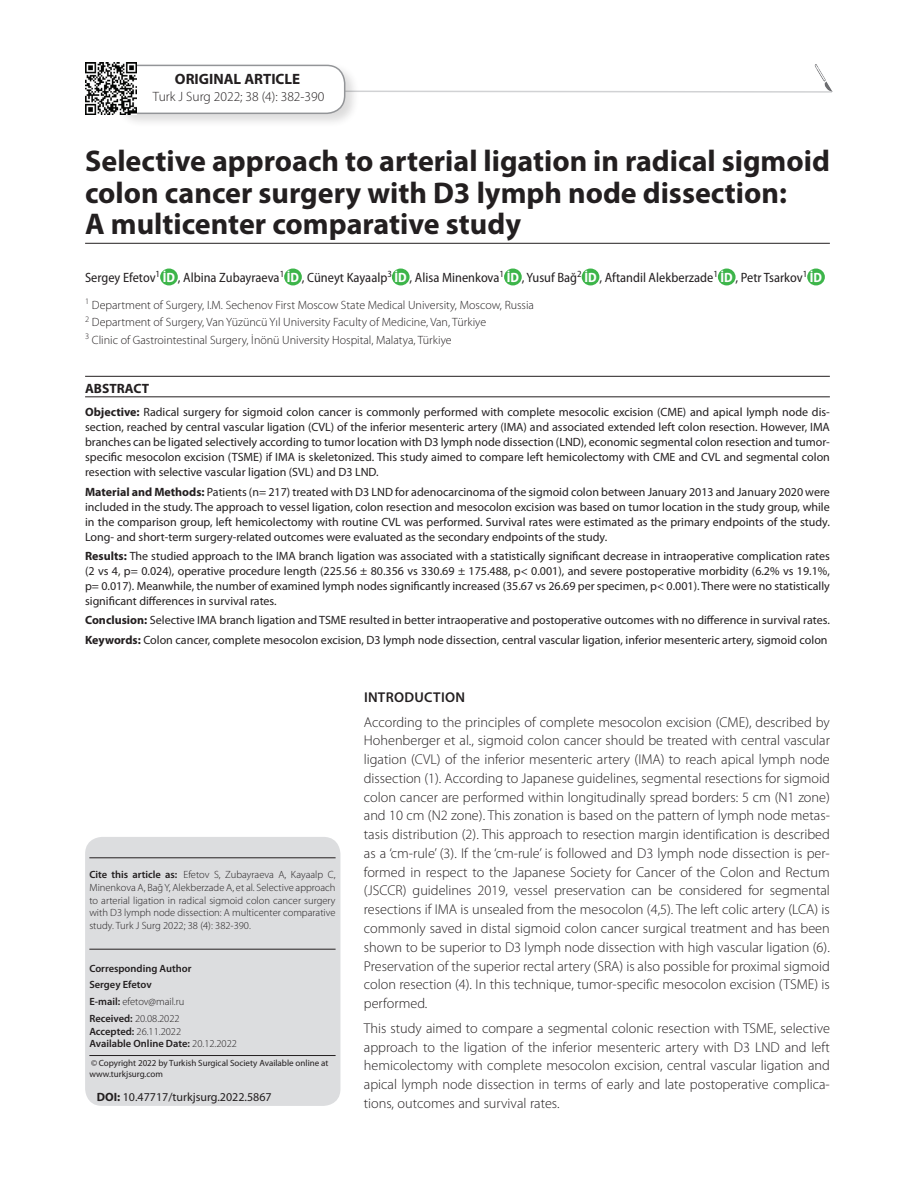
<style>
.page{position:relative;width:915px;height:1191px;background:#fff}
.page>*{position:absolute;margin:0;border:0;box-sizing:border-box;transform-origin:0 0}
.t1{font:700 30px/31.5px "Myriad Pro";color:#231f20}
.t2{font:700 15px "Myriad Pro";color:#231f20}
.t3{font:300 14.25px/18.8px "Myriad Pro";color:#231f20;text-align:justify}
.t4{font:600 14.25px "Myriad Pro";letter-spacing:.02em;color:#231f20}
.t5{font:semi-condensed 13.5px "Myriad Pro";color:#231f20}
.t6{font:300 13.5px "Myriad Pro";color:#231f20}
.t7{font:700 13.5px "Myriad Pro";color:#231f20}
.t8{font:12px/15px "Myriad Pro";color:#231f20;text-align:justify}
.t9{font:300 12px/17.7px "Myriad Pro";color:#231f20}
.t10{font:300 10.5px/12.8px "Myriad Pro";color:#231f20;text-align:justify}
.t11{font:600 10.5px/15.6px "Myriad Pro";color:#231f20}
.t12{font:9px/10.5px "Myriad Pro";color:#231f20}
.s1{font-weight:700;color:#fff}
.s2{font-weight:700}
.s3{font-weight:600}
.s4{font-weight:300}
</style>
<div class="page">
<svg style="left:359px;top:90px;width:474px;height:3px"></svg>
<div style="left:113px;top:62px;width:246px;height:66px;background:#231f20;opacity:.16"></div>
<div style="left:116px;top:65px;width:228px;height:48px;background:#fff;border-radius:18px"></div>
<div style="left:115px;top:65px;width:230px;height:49px;border:2px solid #939598;border-radius:18px"></div>
<div style="left:160px;top:268px;width:18px;height:17px;background:#3db54a;border-radius:50%"></div>
<div style="left:284px;top:268px;width:18px;height:17px;background:#3db54a;border-radius:50%"></div>
<div style="left:392px;top:268px;width:17px;height:17px;background:#3db54a;border-radius:50%"></div>
<div style="left:504px;top:268px;width:17px;height:17px;background:#3db54a;border-radius:50%"></div>
<div style="left:581px;top:268px;width:18px;height:17px;background:#3db54a;border-radius:50%"></div>
<div style="left:717px;top:268px;width:18px;height:17px;background:#3db54a;border-radius:50%"></div>
<div style="left:806px;top:268px;width:18px;height:17px;background:#3db54a;border-radius:50%"></div>
<hr style="left:85px;top:243px;width:744px;height:1px;background:#231f20">
<img style="left:85px;top:63px;width:51px;height:51px">
<div style="left:85px;top:837px;width:255px;height:269px;background:#dcdddf;border-radius:17px"></div>
<hr style="left:89px;top:857px;width:246px;height:1px;background:#231f20">
<hr style="left:89px;top:948px;width:246px;height:1px;background:#231f20">
<hr style="left:89px;top:1055px;width:246px;height:1px;background:#231f20">
<hr style="left:85px;top:396px;width:744px;height:1px;background:#231f20">
<hr style="left:85px;top:376px;width:744px;height:1px;background:#231f20">
<img style="left:814px;top:64px;width:17px;height:27px">
<p class="t2" style="left:175px;top:71px;width:127px">ORIGINAL ARTICLE</p>
<p class="t6" style="left:153px;top:89px;width:173px">Turk J Surg 2022; 38 (4): 382-390</p>
<h1 class="t1" style="left:85px;top:146px;width:746px">Selective approach to arterial ligation in radical sigmoid colon cancer surgery with D3 lymph node dissection:<br>A multicenter comparative study</h1>
<p class="t5" style="left:85px;top:270px;width:738px">Sergey Efetov<sup>1</sup> <span class="s1">İD</span> , Albina Zubayraeva<sup>1</sup> <span class="s1">İD</span> , Cüneyt Kayaalp<sup>3</sup> <span class="s1">İD</span> , Alisa Minenkova<sup>1</sup> <span class="s1">İD</span> , Yusuf Bağ<sup>2</sup> <span class="s1">İD</span> , Aftandil Alekberzade<sup>1</sup> <span class="s1">İD</span> , Petr Tsarkov<sup>1</sup> <span class="s1">İD</span></p>
<p class="t9" style="left:85px;top:296px;width:450px"><sup>1</sup> Department of Surgery, I.M. Sechenov First Moscow State Medical University, Moscow, Russia<br><sup>2</sup> Department of Surgery, Van Yüzüncü Yıl University Faculty of Medicine, Van, Türkiye<br><sup>3</sup> Clinic of Gastrointestinal Surgery, İnönü University Hospital, Malatya, Türkiye</p>
<p class="t7" style="left:85px;top:381px;width:65px">ABSTRACT</p>
<p class="t8" style="left:85px;top:405px;width:746px"><span class="s2">Objective:</span> Radical surgery for sigmoid colon cancer is commonly performed with complete mesocolic excision (CME) and apical lymph node dis&shy;section, reached by central vascular ligation (CVL) of the inferior mesenteric artery (IMA) and associated extended left colon resection. However, IMA branches can be ligated selectively according to tumor location with D3 lymph node dissection (LND), economic segmental colon resection and tumor&shy;specific mesocolon excision (TSME) if IMA is skeletonized. This study aimed to compare left hemicolectomy with CME and CVL and segmental colon resection with selective vascular ligation (SVL) and D3 LND.</p>
<p class="t8" style="left:85px;top:484px;width:746px"><span class="s2">Material and Methods:</span> Patients (n= 217) treated with D3 LND for adenocarcinoma of the sigmoid colon between January 2013 and January 2020 were included in the study. The approach to vessel ligation, colon resection and mesocolon excision was based on tumor location in the study group, while in the comparison group, left hemicolectomy with routine CVL was performed. Survival rates were estimated as the primary endpoints of the study.<br>Long- and short-term surgery-related outcomes were evaluated as the secondary endpoints of the study.</p>
<p class="t8" style="left:85px;top:549px;width:746px"><span class="s2">Results:</span> The studied approach to the IMA branch ligation was associated with a statistically significant decrease in intraoperative complication rates (2 vs 4, p= 0.024), operative procedure length (225.56 ± 80.356 vs 330.69 ± 175.488, p&lt; 0.001), and severe postoperative morbidity (6.2% vs 19.1%, p= 0.017). Meanwhile, the number of examined lymph nodes significantly increased (35.67 vs 26.69 per specimen, p&lt; 0.001). There were no statistically significant differences in survival rates.</p>
<p class="t8" style="left:85px;top:611px;width:746px;line-height:19.2px"><span class="s2">Conclusion:</span> Selective IMA branch ligation and TSME resulted in better intraoperative and postoperative outcomes with no difference in survival rates.<br><span class="s2">Keywords:</span> Colon cancer, complete mesocolon excision, D3 lymph node dissection, central vascular ligation, inferior mesenteric artery, sigmoid colon</p>
<p class="t10" style="left:89px;top:868px;width:248px"><span class="s3">Cite this article as:</span> Efetov S, Zubayraeva A, Kayaalp C, Minenkova A, Bağ Y, Alekberzade A, et al. Selective approach to arterial ligation in radical sigmoid colon cancer surgery with D3 lymph node dissection: A multicenter comparative study. Turk J Surg 2022; 38 (4): 382-390.</p>
<p class="t11" style="left:89px;top:961px;width:104px">Corresponding Author<br>Sergey Efetov</p>
<p class="t10" style="left:89px;top:993px;width:96px;line-height:17px"><span class="s3">E-mail:</span> efetov@mail.ru<br><span class="s3">Received:</span> 20.08.2022</p>
<p class="t11" style="left:89px;top:1025px;width:149px;line-height:12.8px">Accepted: <span class="s4">26.11.2022<br></span>Available Online Date: <span class="s4">20.12.2022</span></p>
<p class="t12" style="left:89px;top:1058px;width:240px">©Copyright 2022 by Turkish Surgical Society Available online at www.turkjsurg.com</p>
<p class="t8" style="left:97px;top:1089px;width:176px"><span class="s2">DOI:</span> 10.47717/turkjsurg.2022.5867</p>
<p class="t4" style="left:364px;top:689px;width:32px">Introd</p>
<p class="t4" style="left:414px;top:689px;width:52px">uctIon</p>
<p class="t3" style="left:364px;top:712px;width:467px">According to the principles of complete mesocolon excision (CME), described by Hohenberger et al., sigmoid colon cancer should be treated with central vascular ligation (CVL) of the inferior mesenteric artery (IMA) to reach apical lymph node dissection (1). According to Japanese guidelines, segmental resections for sigmoid colon cancer are performed within longitudinally spread borders: 5 cm (N1 zone) and 10 cm (N2 zone). This zonation is based on the pattern of lymph node metas&shy;tasis distribution (2). This approach to resection margin identification is described as a ‘cm-rule’ (3). If the ‘cm-rule’ is followed and D3 lymph node dissection is per&shy;formed in respect to the Japanese Society for Cancer of the Colon and Rectum (JSCCR) guidelines 2019, vessel preservation can be considered for segmental resections if IMA is unsealed from the mesocolon (4,5). The left colic artery (LCA) is commonly saved in distal sigmoid colon cancer surgical treatment and has been shown to be superior to D3 lymph node dissection with high vascular ligation (6).<br>Preservation of the superior rectal artery (SRA) is also possible for proximal sigmoid colon resection (4). In this technique, tumor-specific mesocolon excision (TSME) is performed.</p>
<p class="t3" style="left:364px;top:1019px;width:467px">This study aimed to compare a segmental colonic resection with TSME, selective approach to the ligation of the inferior mesenteric artery with D3 LND and left hemicolectomy with complete mesocolon excision, central vascular ligation and apical lymph node dissection in terms of early and late postoperative complica&shy;tions, outcomes and survival rates.</p>
</div>
